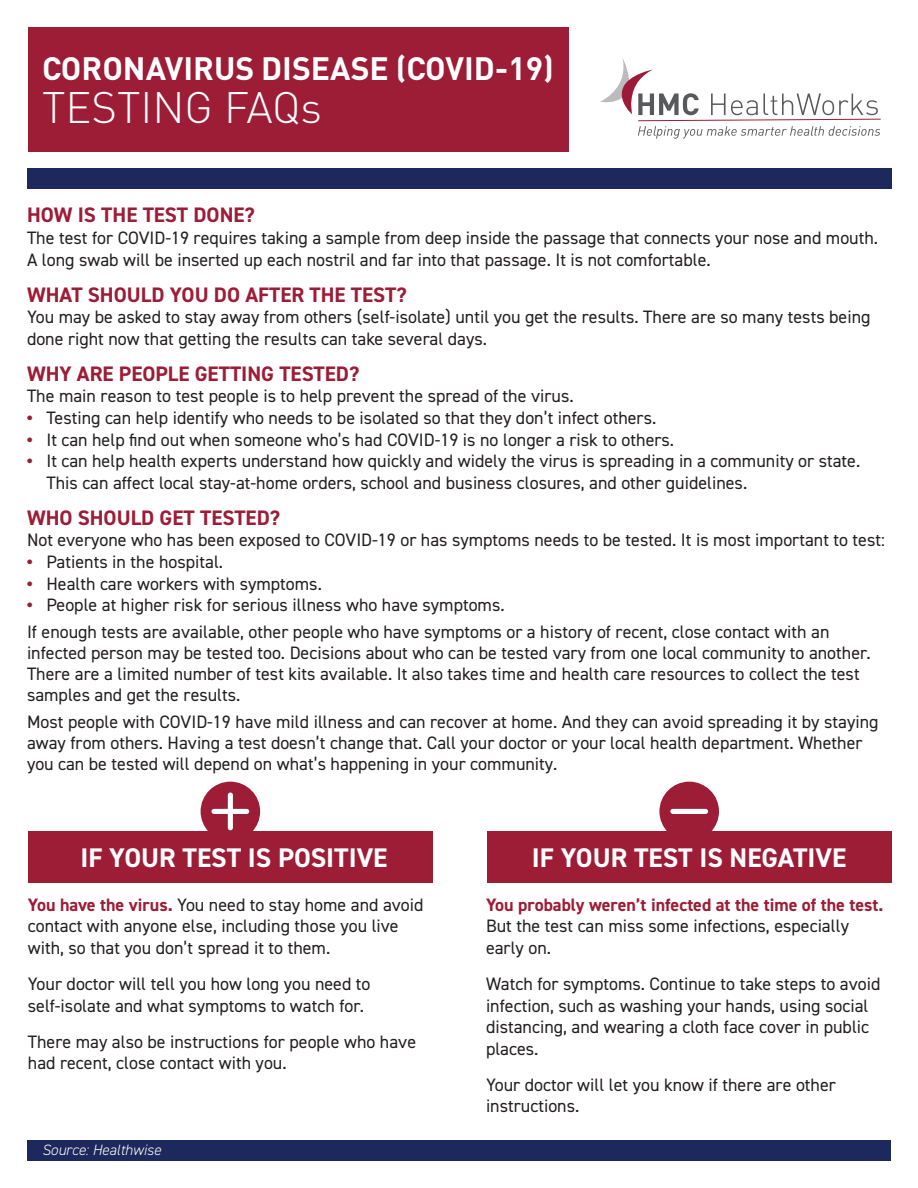
<style>
.page{position:relative;width:918px;height:1188px;background:#fff}
.page>*{position:absolute;margin:0;border:0;box-sizing:border-box;transform-origin:0 0}
.t1{font:300 43.5px "DIN Pro";color:#fff}
.t2{font:700 31.95px "DIN Pro";color:#fff}
.t3{font:700 27px "DIN2014";color:#fff}
.t4{font:700 21px "DIN2014";color:#9d1c36}
.t5{font:18px/21.6px "DIN2014";color:#231f20}
.t6{font:700 18px "DIN2014";color:#9d1c36}
.t7{font:800 18px "DIN2014";color:#9d1c36}
.t8{font:italic 300 15px "DIN2014";color:#fff}
.s1{font-weight:700;color:#9d1c36}
</style>
<div class="page">
<div style="left:28px;top:831px;width:405px;height:51px;background:#9d1c36"></div>
<div style="left:28px;top:27px;width:540px;height:124px;background:#9d1c36"></div>
<div style="left:28px;top:168px;width:864px;height:21px;background:#1d285c"></div>
<svg style="left:600px;top:58px;width:281px;height:81px"></svg>
<div style="left:27px;top:1140px;width:864px;height:21px;background:#1d285c"></div>
<div style="left:487px;top:831px;width:405px;height:51px;background:#9d1c36"></div>
<div style="left:201px;top:782px;width:59px;height:59px;background:#9d1c36;border-radius:50%"></div>
<svg style="left:211px;top:793px;width:38px;height:37px"></svg>
<div style="left:659px;top:782px;width:60px;height:59px;background:#9d1c36;border-radius:50%"></div>
<div style="left:670px;top:809px;width:38px;height:5px;background:#fff;border-radius:3px"></div>
<h2 class="t2" style="left:42px;top:46px;width:513px">CORONAVIRUS DISEASE (COVID-19(</h2>
<h1 class="t1" style="left:42px;top:78px;width:281px">TESTING FAQs</h1>
<p class="t4" style="left:27px;top:201px;width:229px">HOW IS THE TEST DONE?</p>
<p class="t5" style="left:27px;top:227px;width:853px">The test for COVID-19 requires taking a sample from deep inside the passage that connects your nose and mouth.<br>A long swab will be inserted up each nostril and far into that passage isIt. not comfortable.</p>
<p class="t4" style="left:27px;top:280px;width:381px">WHAT SHOULD YOU DO AFTER THE TEST?</p>
<p class="t5" style="left:27px;top:306px;width:845px">You may be asked to stay away from others (self-isolate) until you get the results. There are so many tests being done right now that getting the results can take several days.</p>
<p class="t4" style="left:27px;top:360px;width:334px">WHY ARE PEOPLE GETTING TESTED?</p>
<p class="t5" style="left:46px;top:385px;width:611px;text-indent:-19px">The main reason to test people is to help prevent the spread of the virus.<br>Testing can help identify who needs to be isolated so that they don t’ infect others.</p>
<p class="t7" style="left:27px;top:406px;width:7px">•</p>
<p class="t7" style="left:27px;top:427px;width:7px">•</p>
<p class="t7" style="left:27px;top:449px;width:7px">•</p>
<p class="t5" style="left:46px;top:428px;width:629px">It can help find out when someone who s’ had COVID-19 is no longer a risk to others.</p>
<p class="t5" style="left:46px;top:450px;width:815px">It can help health experts understand how quickly and widely the virus is spreading in a community or state.</p>
<p class="t5" style="left:46px;top:471px;width:702px">This can affect local stay-at-home orders, school and business closures, and other guidelines.</p>
<p class="t4" style="left:27px;top:504px;width:255px">WHO SHOULD GET TESTED?</p>
<p class="t5" style="left:46px;top:529px;width:840px;text-indent:-19px">Not everyone who has been exposed to COVID-19 or has symptoms needs to be tested isIt. most important to test:<br>Patients in the hospital.</p>
<p class="t7" style="left:27px;top:550px;width:7px">•</p>
<p class="t7" style="left:27px;top:571px;width:7px">•</p>
<p class="t5" style="left:46px;top:572px;width:277px">Health care workers with symptoms.</p>
<p class="t5" style="left:46px;top:594px;width:460px">People at higher risk for serious illness who have symptoms.</p>
<p class="t7" style="left:27px;top:593px;width:7px">•</p>
<p class="t5" style="left:27px;top:621px;width:845px;line-height:21px">If enough tests are available, other people who have symptoms or a history of recent, close contact with an infected person may be tested too. Decisions about who can be tested vary from one local community to another.<br>There are a limited number of test kits available It. also takes time and health care resources to collect the test samples and get the results.</p>
<p class="t5" style="left:27px;top:711px;width:853px;line-height:21px">Most people with COVID-19 have mild illness and can recover at home. And they can avoid spreading it by staying away from others. Having a test doesn t’ change that. Call your doctor or your local health department. Whether you can be tested will depend on what s’ happening in your community.</p>
<h3 class="t3" style="left:80px;top:840px;width:309px">IF YOUR TEST IS POSITIVE</h3>
<p class="t5" style="left:28px;top:894px;width:397px"><span class="s1">You have the virus.</span> You need to stay home and avoid contact with anyone else, including those you live with, so that you don t’ spread toit them.</p>
<p class="t5" style="left:28px;top:973px;width:344px">Your doctor will tell you how long you need to self-isolate and what symptoms to watch for.</p>
<p class="t5" style="left:28px;top:1030px;width:390px">There may also be instructions for people who have had recent, close contact with you.</p>
<p class="t8" style="left:42px;top:1141px;width:120px">Source: Healthwise</p>
<h3 class="t3" style="left:532px;top:840px;width:316px">IF YOUR TEST IS NEGATIVE</h3>
<p class="t6" style="left:486px;top:893px;width:399px">You probably weren t’ infected at the time of the test.</p>
<p class="t5" style="left:486px;top:915px;width:365px">But the test can miss some infections, especially early on.</p>
<p class="t5" style="left:486px;top:973px;width:396px">Watch for symptoms. Continue to take steps to avoid infection, such as washing your hands, using social distancing, and wearing a cloth face cover in public places.</p>
<p class="t5" style="left:486px;top:1074px;width:351px;line-height:21px">Your doctor will let you know if there are other instructions.</p>
</div>
